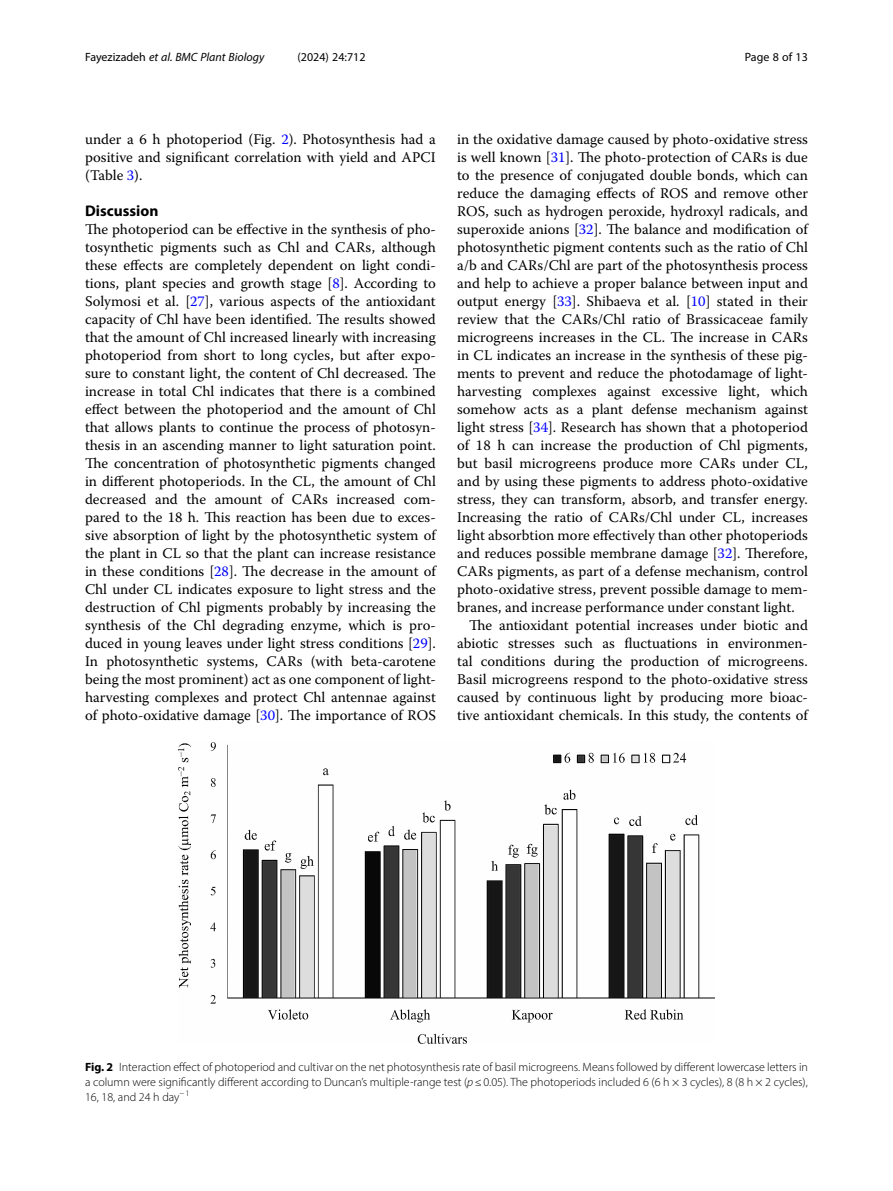
<style>
.page{position:relative;width:893px;height:1191px;background:#fff}
.page>*{position:absolute;margin:0;border:0;box-sizing:border-box;transform-origin:0 0}
.Head_1{font:700 15.45px "Myriad Pro";color:#000}
.Body_Text{font:14.7px/18px "Warnock Pro";color:#000;text-align:justify}
.Body_Text_Indent{font:14.7px/18px "Warnock Pro";color:#000;text-align:justify}
.Figure_Caption{font:300 12px/15px "Myriad Pro";color:#000;text-align:justify}
.t1{font:italic 12px "Myriad Pro";color:#000}
.t2{font:12px "Myriad Pro";color:#000}
.s1{font-style:normal}
.s2{color:#00f}
.s3{font-weight:700}
.s4{font-style:italic}
</style>
<div class="page">
<img style="left:178px;top:742px;width:536px;height:302px">
<p class="t1" style="left:85px;top:50px;width:181px"><span class="s1">Fayezizadeh</span> et al. BMC Plant Biology</p>
<p class="t2" style="left:297px;top:50px;width:70px">(2024) 24:712</p>
<p class="t2" style="left:745px;top:50px;width:65px">Page 8 of 13</p>
<p class="Body_Text" style="left:85px;top:130px;width:352px">under a 6 h photoperiod (Fig. <span class="s2">2</span>). Photosynthesis had a positive and significant correlation with yield and APCI (Table <span class="s2">3</span>).</p>
<p class="Head_1" style="left:85px;top:201px;width:75px">Discussion</p>
<p class="Body_Text" style="left:85px;top:220px;width:352px">The photoperiod can be effective in the synthesis of pho&shy;tosynthetic pigments such as Chl and CARs, although these effects are completely dependent on light condi&shy;tions, plant species and growth stage [<span class="s2">8</span>]. According to Solymosi et al. [<span class="s2">27</span>], various aspects of the antioxidant capacity of Chl have been identified. The results showed that the amount of Chl increased linearly with increasing photoperiod from short to long cycles, but after expo&shy;sure to constant light, the content of Chl decreased. The increase in total Chl indicates that there is a combined effect between the photoperiod and the amount of Chl that allows plants to continue the process of photosyn&shy;thesis in an ascending manner to light saturation point.<br>The concentration of photosynthetic pigments changed in different photoperiods. In the CL, the amount of Chl decreased and the amount of CARs increased com&shy;pared to the 18 h. This reaction has been due to exces&shy;sive absorption of light by the photosynthetic system of the plant in CL so that the plant can increase resistance in these conditions [<span class="s2">28</span>]. The decrease in the amount of Chl under CL indicates exposure to light stress and the destruction of Chl pigments probably by increasing the synthesis of the Chl degrading enzyme, which is pro&shy;duced in young leaves under light stress conditions [<span class="s2">29</span>].<br>In photosynthetic systems, CARs (with beta-carotene being the most prominent) act as one component of light&shy;harvesting complexes and protect Chl antennae against of photo-oxidative damage [<span class="s2">30</span>]. The importance of ROS</p>
<p class="Body_Text" style="left:457px;top:130px;width:352px">in the oxidative damage caused by photo-oxidative stress is well known [<span class="s2">31</span>]. The photo-protection of CARs is due to the presence of conjugated double bonds, which can reduce the damaging effects of ROS and remove other ROS, such as hydrogen peroxide, hydroxyl radicals, and superoxide anions [<span class="s2">32</span>]. The balance and modification of photosynthetic pigment contents such as the ratio of Chl a/b and CARs/Chl are part of the photosynthesis process and help to achieve a proper balance between input and output energy [<span class="s2">33</span>]. Shibaeva et al. [<span class="s2">10</span>] stated in their review that the CARs/Chl ratio of Brassicaceae family microgreens increases in the CL. The increase in CARs in CL indicates an increase in the synthesis of these pig&shy;ments to prevent and reduce the photodamage of light&shy;harvesting complexes against excessive light, which somehow acts as a plant defense mechanism against light stress [<span class="s2">34</span>]. Research has shown that a photoperiod of 18 h can increase the production of Chl pigments, but basil microgreens produce more CARs under CL, and by using these pigments to address photo-oxidative stress, they can transform, absorb, and transfer energy.<br>Increasing the ratio of CARs/Chl under CL, increases light absorbtion more effectively than other photoperiods and reduces possible membrane damage [<span class="s2">32</span>]. Therefore, CARs pigments, as part of a defense mechanism, control photo-oxidative stress, prevent possible damage to mem&shy;branes, and increase performance under constant light.</p>
<p class="Body_Text_Indent" style="left:457px;top:616px;width:352px;text-indent:12px">The antioxidant potential increases under biotic and abiotic stresses such as fluctuations in environmen&shy;tal conditions during the production of microgreens.<br>Basil microgreens respond to the photo-oxidative stress caused by continuous light by producing more bioac&shy;tive antioxidant chemicals. In this study, the contents of</p>
<p class="Figure_Caption" style="left:85px;top:1059px;width:724px"><span class="s3">Fig. 2</span> Interaction effect of photoperiod and cultivar on the net photosynthesis rate of basil microgreens. Means followed by different lowercase letters in a column were significantly different according to Duncan’s multiple-range test (<span class="s4">p</span>≤0.05). The photoperiods included 6 (6 h × 3 cycles), 8 (8 h × 2 cycles), 16, 18, and 24 h day<sup>−1</sup></p>
</div>
